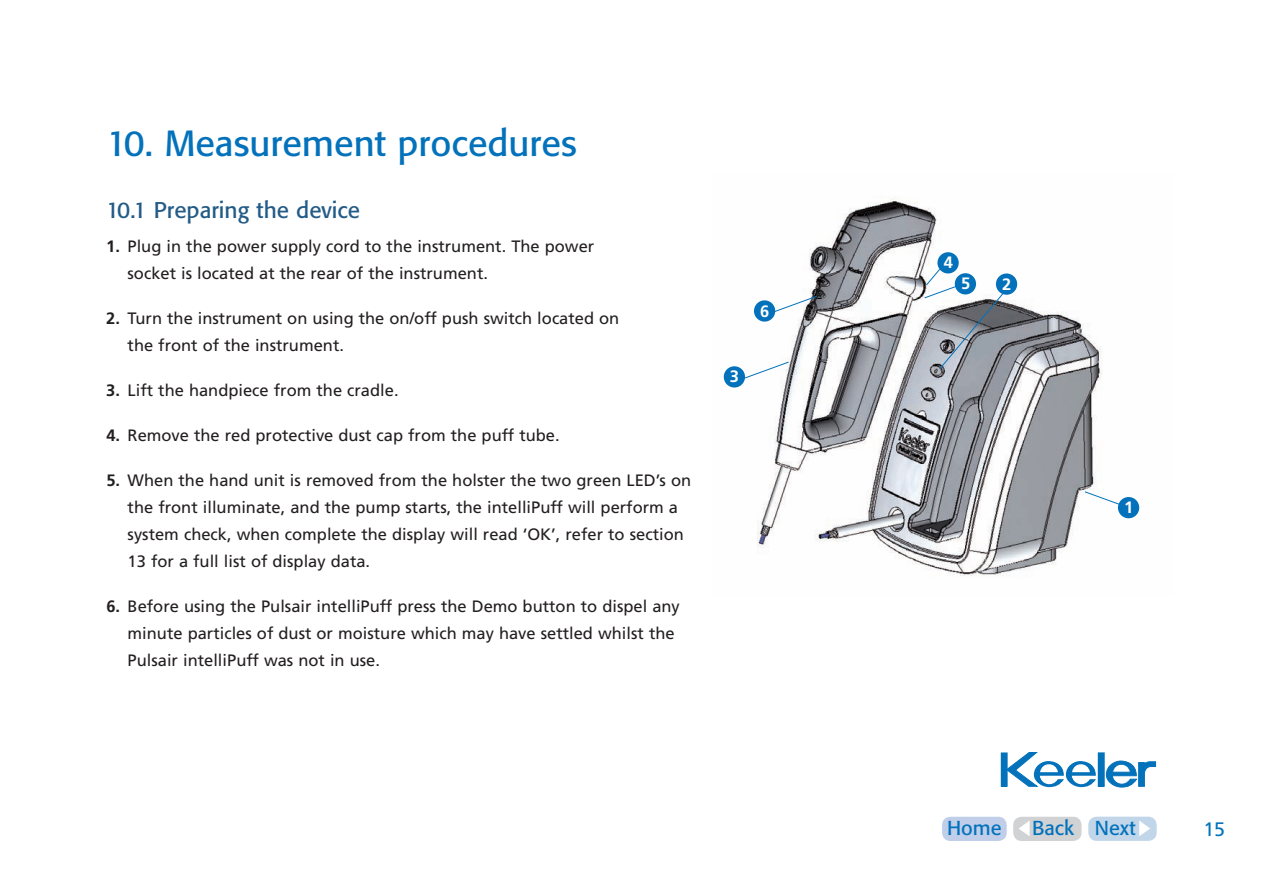
<style>
.page{position:relative;width:1263px;height:893px;background:#fff}
.page>*{position:absolute;margin:0;border:0;box-sizing:border-box;transform-origin:0 0}
.t1{font:36px "Formata BQ";color:#0372bb}
.t2{font:22.5px "Formata BQ";color:#235b87}
.t3{font:19.95px "Formata BQ";color:#0372bb}
.t4{font:19.5px "Frutiger";color:#0372bb}
.t5{font:16.5px/27px "Frutiger";color:#231f20}
.t6{font:700 16.5px "Frutiger";color:#fff}
.s1{font-weight:700}
</style>
<div class="page">
<img style="left:723px;top:197px;width:417px;height:379px">
<div style="left:724px;top:366px;width:21px;height:21px;background:#0372bb;border-radius:50%"></div>
<svg style="left:741px;top:361px;width:48px;height:19px"></svg>
<div style="left:937px;top:252px;width:22px;height:21px;background:#0372bb;border-radius:50%"></div>
<div style="left:754px;top:300px;width:21px;height:22px;background:#0372bb;border-radius:50%"></div>
<svg style="left:770px;top:295px;width:48px;height:19px"></svg>
<div style="left:996px;top:273px;width:21px;height:22px;background:#0372bb;border-radius:50%"></div>
<svg style="left:1084px;top:491px;width:47px;height:18px"></svg>
<div style="left:1118px;top:497px;width:21px;height:21px;background:#0372bb;border-radius:50%"></div>
<svg style="left:924px;top:268px;width:84px;height:102px"></svg>
<div style="left:1088px;top:817px;width:69px;height:24px;background:#c1d6e9;border-radius:9px"></div>
<svg style="left:1139px;top:821px;width:11px;height:15px"></svg>
<div style="left:1013px;top:817px;width:68px;height:24px;background:#d1d2d4;border-radius:9px"></div>
<svg style="left:1019px;top:821px;width:10px;height:15px"></svg>
<div style="left:942px;top:817px;width:65px;height:24px;background:#c0cee9;border-radius:9px"></div>
<div style="left:1001px;top:753px;width:6px;height:33px;background:#0372bb"></div>
<svg style="left:1006px;top:752px;width:90px;height:36px"></svg>
<div style="left:1098px;top:753px;width:6px;height:33px;background:#0372bb"></div>
<svg style="left:1106px;top:761px;width:50px;height:27px"></svg>
<h1 class="t1" style="left:106px;top:121px;width:472px">10. Measurement procedures</h1>
<h2 class="t2" style="left:106px;top:196px;width:255px">10.1 Preparing the device</h2>
<p class="t5" style="left:128px;top:233px;width:468px;text-indent:-21px"><span class="s1">1.</span> Plug in the power supply cord to the instrument. The power socket is located at the rear of the instrument.</p>
<p class="t5" style="left:128px;top:305px;width:493px;text-indent:-21px"><span class="s1">2.</span> Turn the instrument on using the on/off push switch located on the front of the instrument.</p>
<p class="t5" style="left:106px;top:377px;width:294px"><span class="s1">3.</span> Lift the handpiece from the cradle.</p>
<p class="t5" style="left:106px;top:422px;width:455px"><span class="s1">4.</span> Remove the red protective dust cap from the puff tube.</p>
<p class="t5" style="left:128px;top:467px;width:565px;text-indent:-21px"><span class="s1">5.</span> When the hand unit is removed from the holster the two green LED’s on the front illuminate, and the pump starts, the intelliPuff will perform a system check, when complete the display will read ‘OK’, refer to section 13 for a full list of display data.</p>
<p class="t5" style="left:128px;top:593px;width:554px;text-indent:-21px"><span class="s1">6.</span> Before using the Pulsair intelliPuff press the Demo button to dispel any minute particles of dust or moisture which may have settled whilst the<br>Pulsair intelliPuff was not in use.</p>
<p class="t6" style="left:730px;top:367px;width:11px">3</p>
<p class="t6" style="left:760px;top:301px;width:11px">6</p>
<p class="t6" style="left:944px;top:253px;width:11px">4</p>
<p class="t6" style="left:961px;top:274px;width:11px">5</p>
<p class="t6" style="left:1002px;top:274px;width:11px">2</p>
<p class="t6" style="left:1124px;top:498px;width:11px">1</p>
<p class="t3" style="left:947px;top:816px;width:56px">Home</p>
<p class="t3" style="left:1032px;top:816px;width:105px">Back Next</p>
<p class="t4" style="left:1203px;top:818px;width:23px">15</p>
</div>
